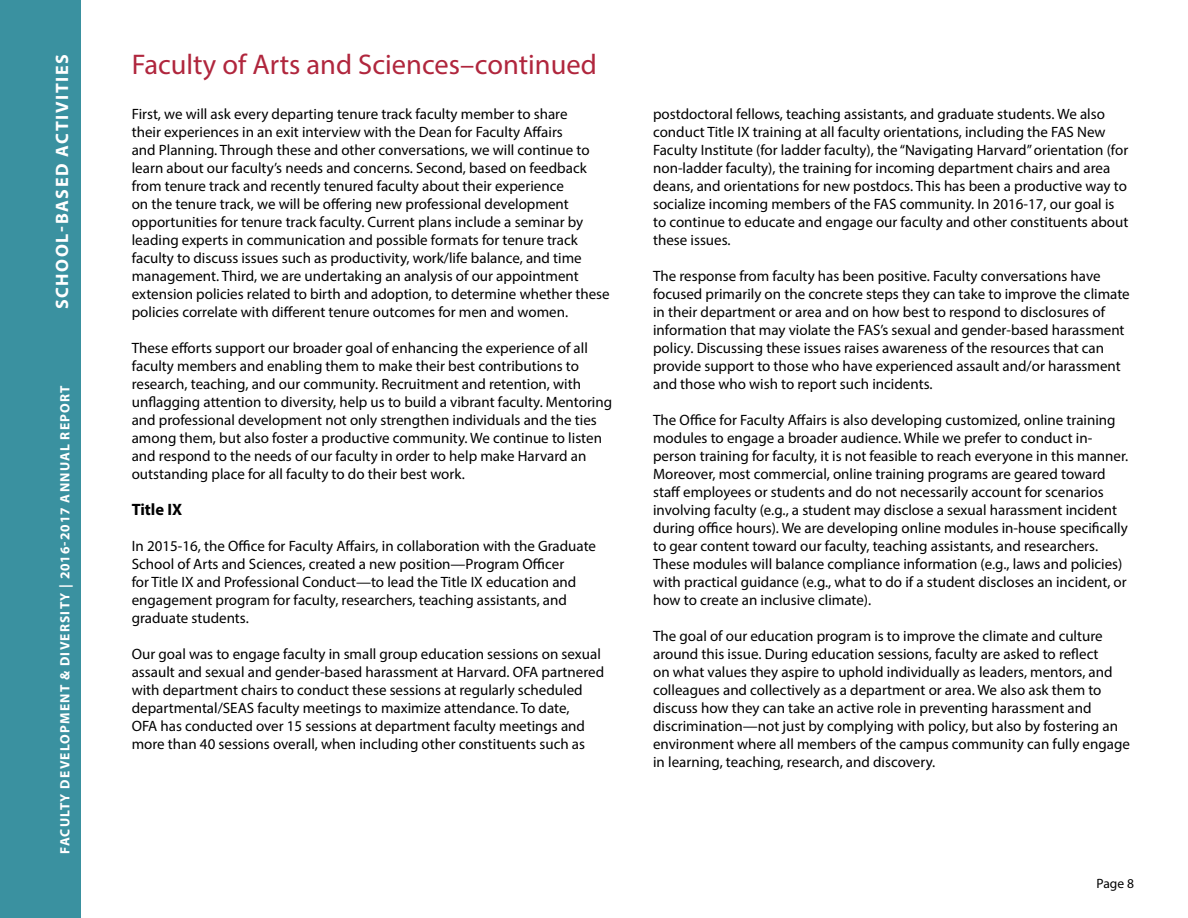
<style>
.page{position:relative;width:1188px;height:918px;background:#fff}
.page>*{position:absolute;margin:0;border:0;box-sizing:border-box;transform-origin:0 0}
.t1{font:28.5px "Myriad Pro";color:#b0263d}
.t2{font:700 18px "Myriad Pro";letter-spacing:.09em;color:#fff}
.t3{font:700 16.5px "Myriad Pro";color:#000}
.t4{font:15px/18px "Myriad Pro";color:#000}
.t5{font:700 13.5px "Myriad Pro";letter-spacing:.09em;color:#fff}
.t6{font:13.5px "Myriad Pro";color:#000}
</style>
<div class="page">
<div style="left:0;top:0;width:81px;height:918px;background:#3a91a0"></div>
<p class="t2" style="left:50px;top:309px;width:257px;rotate:-90deg">SCHOOL-BASED ACTIVITIES</p>
<p class="t5" style="left:56px;top:854px;width:470px;rotate:-90deg">FACULTY DEVELOPMENT &amp; DIVERSITY | 2016-2017 ANNUAL REPORT</p>
<h1 class="t1" style="left:132px;top:47px;width:467px">Faculty of Arts and Sciences–continued</h1>
<p class="t4" style="left:132px;top:105px;width:479px">First, we will ask every departing tenure track faculty member to share<br>their experiences in an exit interview with the Dean for Faculty Affairs<br>and Planning. Through these and other conversations, we will continue to learn about our faculty’s needs and concerns. Second, based on feedback from tenure track and recently tenured faculty about their experience<br>on the tenure track, we will be offering new professional development opportunities for tenure track faculty. Current plans include a seminar by leading experts in communication and possible formats for tenure track faculty to discuss issues such as productivity, work/life balance, and time management. Third, we are undertaking an analysis of our appointment extension policies related to birth and adoption, to determine whether these policies correlate with different tenure outcomes for men and women.</p>
<p class="t4" style="left:132px;top:339px;width:482px">These efforts support our broader goal of enhancing the experience of all faculty members and enabling them to make their best contributions to research, teaching, and our community. Recruitment and retention, with unflagging attention to diversity, help us to build a vibrant faculty. Mentoring and professional development not only strengthen individuals and the ties among them, but also foster a productive community. We continue to listen and respond to the needs of our faculty in order to help make Harvard an outstanding place for all faculty to do their best work.</p>
<p class="t3" style="left:132px;top:499px;width:52px">Title IX</p>
<p class="t4" style="left:132px;top:537px;width:466px">In 2015-16, the Office for Faculty Affairs, in collaboration with the Graduate School of Arts and Sciences, created a new position—Program Officer<br>for Title IX and Professional Conduct—to lead the Title IX education and engagement program for faculty, researchers, teaching assistants, and graduate students.</p>
<p class="t4" style="left:132px;top:645px;width:474px">Our goal was to engage faculty in small group education sessions on sexual assault and sexual and gender-based harassment at Harvard. OFA partnered with department chairs to conduct these sessions at regularly scheduled departmental/SEAS faculty meetings to maximize attendance. To date,<br>OFA has conducted over 15 sessions at department faculty meetings and more than 40 sessions overall, when including other constituents such as</p>
<p class="t4" style="left:653px;top:105px;width:477px">postdoctoral fellows, teaching assistants, and graduate students. We also conduct Title IX training at all faculty orientations, including the FAS New Faculty Institute (for ladder faculty), the “Navigating Harvard” orientation (for non-ladder faculty), the training for incoming department chairs and area deans, and orientations for new postdocs. This has been a productive way to socialize incoming members of the FAS community. In 2016-17, our goal is to continue to educate and engage our faculty and other constituents about these issues.</p>
<p class="t4" style="left:653px;top:267px;width:478px">The response from faculty has been positive. Faculty conversations have focused primarily on the concrete steps they can take to improve the climate in their department or area and on how best to respond to disclosures of information that may violate the FAS’s sexual and gender-based harassment policy. Discussing these issues raises awareness of the resources that can provide support to those who have experienced assault and/or harassment and those who wish to report such incidents.</p>
<p class="t4" style="left:653px;top:411px;width:477px">The Office for Faculty Affairs is also developing customized, online training modules to engage a broader audience. While we prefer to conduct in&shy;person training for faculty, it is not feasible to reach everyone in this manner.<br>Moreover, most commercial, online training programs are geared toward staff employees or students and do not necessarily account for scenarios involving faculty (e.g., a student may disclose a sexual harassment incident during office hours). We are developing online modules in-house specifically to gear content toward our faculty, teaching assistants, and researchers.<br>These modules will balance compliance information (e.g., laws and policies) with practical guidance (e.g., what to do if a student discloses an incident, or how to create an inclusive climate).</p>
<p class="t4" style="left:653px;top:627px;width:478px">The goal of our education program is to improve the climate and culture around this issue. During education sessions, faculty are asked to reflect<br>on what values they aspire to uphold individually as leaders, mentors, and colleagues and collectively as a department or area. We also ask them to discuss how they can take an active role in preventing harassment and discrimination—not just by complying with policy, but also by fostering an environment where all members of the campus community can fully engage in learning, teaching, research, and discovery.</p>
<p class="t6" style="left:1097px;top:875px;width:39px">Page 8</p>
</div>
